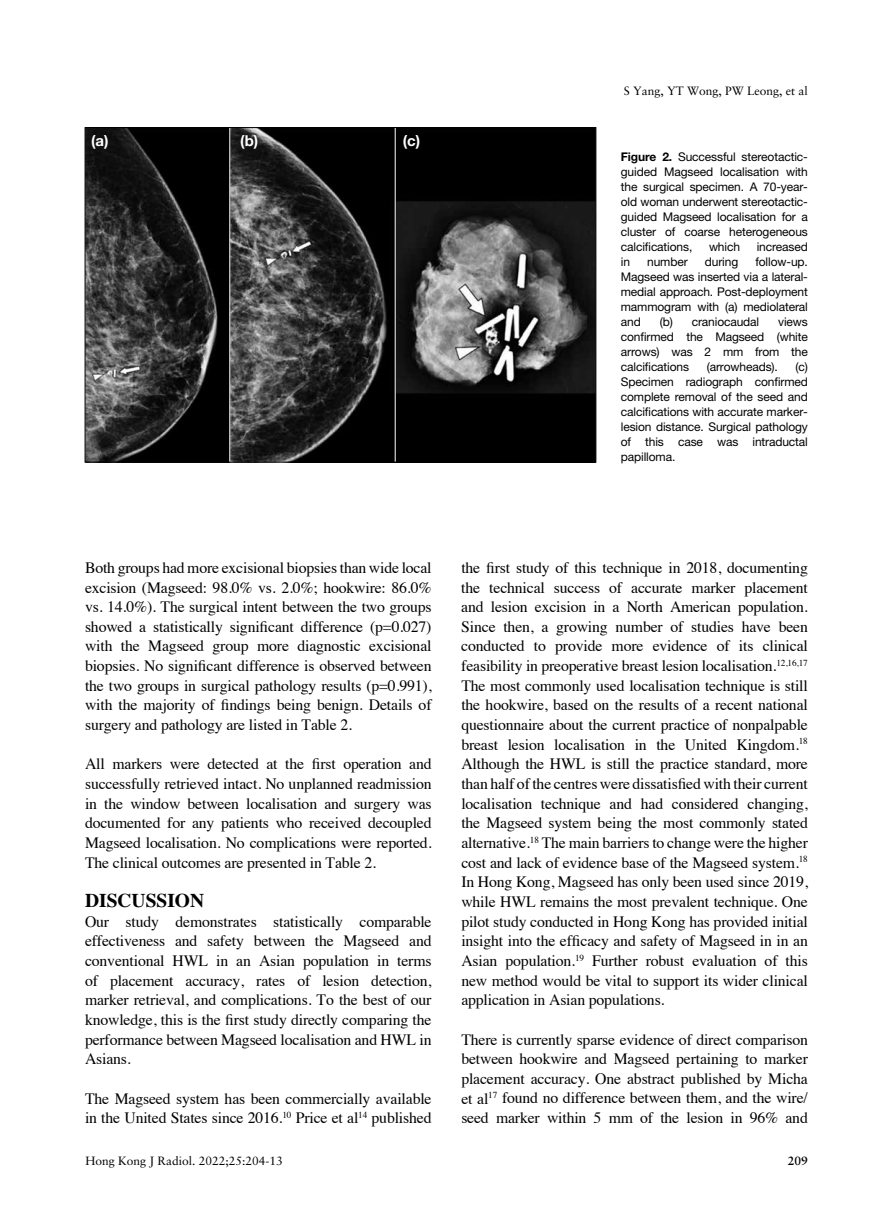
<style>
.page{position:relative;width:893px;height:1229px;background:#fff}
.page>*{position:absolute;margin:0;border:0;box-sizing:border-box;transform-origin:0 0}
.t1{font:700 19.5px "Times";color:#000}
.t2{font:15.75px/19.6px "Times";letter-spacing:-.01em;color:#000;text-align:justify}
.t3{font:700 15px "Helvetica Neue";color:#fff}
.t4{font:12px/15px "Helvetica Neue";letter-spacing:-.01em;color:#000;text-align:justify}
.t5{font:12px "Sabon";color:#000}
.t6{font:700 12px "Sabon";color:#000}
.s1{font-weight:700}
</style>
<div class="page">
<img style="left:87px;top:129px;width:507px;height:331px">
<hr style="left:229px;top:128px;width:1px;height:334px;background:#fff">
<hr style="left:395px;top:128px;width:1px;height:334px;background:#fff">
<p class="t3" style="left:91px;top:131px;width:19px">(a)</p>
<p class="t3" style="left:240px;top:131px;width:20px">(b)</p>
<p class="t3" style="left:403px;top:131px;width:19px">(c)</p>
<p class="t5" style="left:624px;top:84px;width:186px">S Yang, YT Wong, PW Leong, et al</p>
<p class="t4" style="left:621px;top:149px;width:189px"><span class="s1">Figure 2.</span> Successful stereotactic&shy;guided Magseed localisation with the surgical specimen. A 70-year&shy;old woman underwent stereotactic&shy;guided Magseed localisation for a cluster of coarse heterogeneous calcifications,</p>
<p class="t4" style="left:709px;top:239px;width:33px">which</p>
<p class="t4" style="left:757px;top:239px;width:53px">increased</p>
<p class="t4" style="left:621px;top:254px;width:189px;text-indent:135px">follow-up.<br>Magseed was inserted via a lateral&shy;medial approach. Post-deployment mammogram with (a) mediolateral and</p>
<p class="t4" style="left:621px;top:254px;width:11px">in</p>
<p class="t4" style="left:647px;top:254px;width:42px">number</p>
<p class="t4" style="left:705px;top:254px;width:35px">during</p>
<p class="t4" style="left:660px;top:314px;width:101px">(b) craniocaudal</p>
<p class="t4" style="left:621px;top:314px;width:189px;text-indent:157px">views confirmed the Magseed (white arrows) was 2 mm from the calcifications</p>
<p class="t4" style="left:621px;top:359px;width:189px;text-indent:175px">(c)<br>Specimen radiograph confirmed complete removal of the seed and calcifications with accurate marker&shy;lesion distance. Surgical pathology of this case was intraductal papilloma.</p>
<p class="t4" style="left:707px;top:359px;width:73px">(arrowheads).</p>
<p class="t2" style="left:85px;top:556px;width:348px">Both groups had more excisional biopsies than wide local excision (Magseed: 98.0% vs. 2.0%; hookwire: 86.0% vs. 14.0%). The surgical intent between the two groups showed a statistically significant difference (p=0.027) with the Magseed group more diagnostic excisional biopsies. No significant difference is observed between the two groups in surgical pathology results (p=0.991), with the majority of findings being benign. Details of surgery and pathology are listed in Table 2.</p>
<p class="t2" style="left:85px;top:753px;width:348px">All markers were detected at the first operation and successfully retrieved intact. No unplanned readmission in the window between localisation and surgery was documented for any patients who received decoupled Magseed localisation. No complications were reported.<br>The clinical outcomes are presented in Table 2.</p>
<p class="t1" style="left:85px;top:882px;width:121px">DISCUSSION</p>
<p class="t2" style="left:85px;top:910px;width:348px">Our study demonstrates statistically comparable effectiveness and safety between the Magseed and conventional HWL in an Asian population in terms of placement accuracy, rates of lesion detection, marker retrieval, and complications. To the best of our knowledge, this is the first study directly comparing the performance between Magseed localisation and HWL in Asians.</p>
<p class="t2" style="left:85px;top:1087px;width:348px">The Magseed system has been commercially available in the United States since 2016.<sup>10</sup> Price et al<sup>14</sup> published</p>
<p class="t2" style="left:461px;top:556px;width:348px">the first study of this technique in 2018, documenting the technical success of accurate marker placement and lesion excision in a North American population.<br>Since then, a growing number of studies have been conducted to provide more evidence of its clinical feasibility in preoperative breast lesion localisation.<sup>12,16,17<br></sup>The most commonly used localisation technique is still the hookwire, based on the results of a recent national questionnaire about the current practice of nonpalpable breast lesion localisation in the United Kingdom.<sup>18<br></sup>Although the HWL is still the practice standard, more than half of the centres were dissatisfied with their current localisation technique and had considered changing, the Magseed system being the most commonly stated alternative.<sup>18</sup> The main barriers to change were the higher cost and lack of evidence base of the Magseed system.<sup>18<br></sup>In Hong Kong, Magseed has only been used since 2019, while HWL remains the most prevalent technique. One pilot study conducted in Hong Kong has provided initial insight into the efficacy and safety of Magseed in in an Asian population.<sup>19</sup> Further robust evaluation of this new method would be vital to support its wider clinical application in Asian populations.</p>
<p class="t2" style="left:461px;top:1028px;width:348px">There is currently sparse evidence of direct comparison between hookwire and Magseed pertaining to marker placement accuracy. One abstract published by Micha et al<sup>17</sup> found no difference between them, and the wire/ seed marker within 5 mm of the lesion in 96% and</p>
<p class="t5" style="left:85px;top:1153px;width:199px">Hong Kong J Radiol. 2022;25:204-13</p>
<p class="t6" style="left:788px;top:1153px;width:22px">209</p>
</div>
